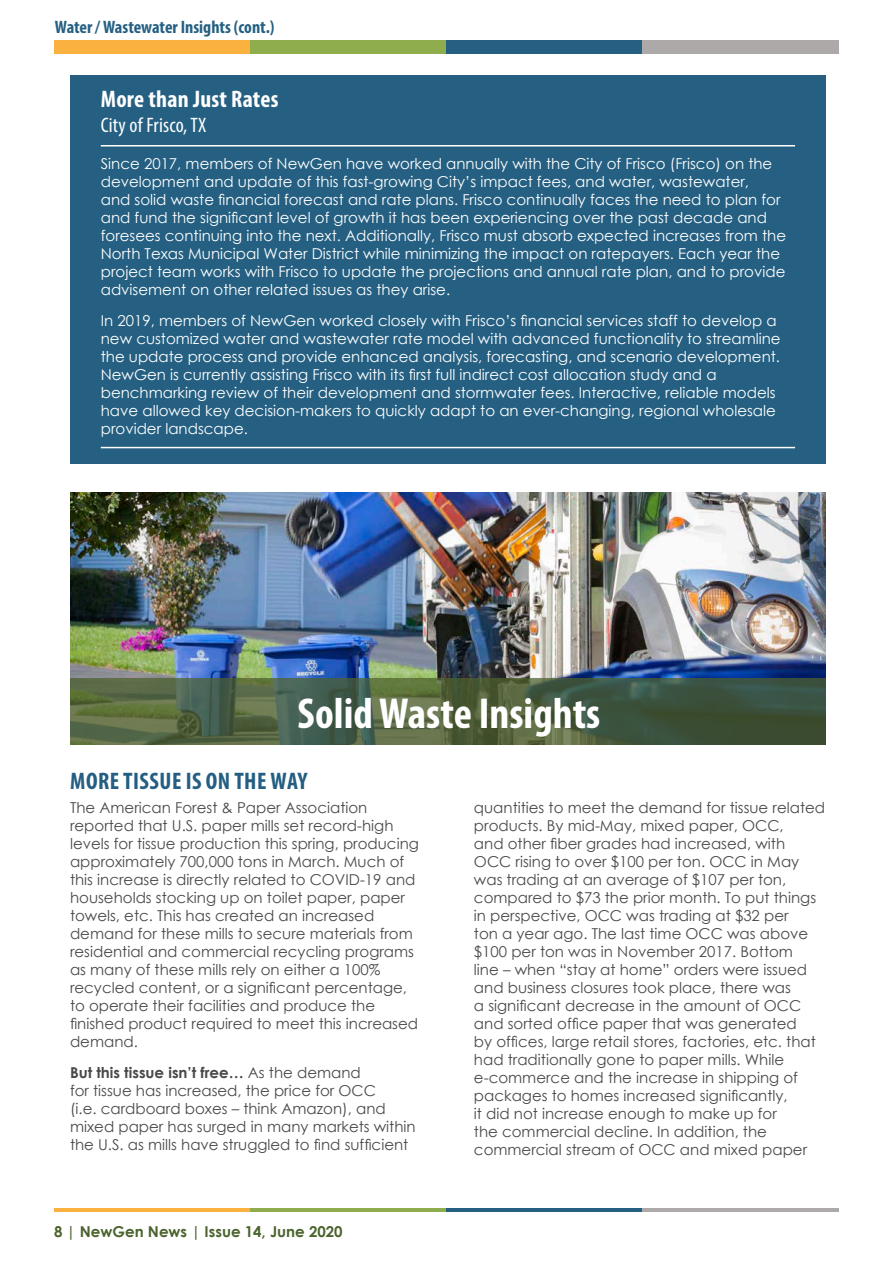
<style>
.page{position:relative;width:893px;height:1263px;background:#fff}
.page>*{position:absolute;margin:0;border:0;box-sizing:border-box;transform-origin:0 0}
.Head_1{font:700 condensed 43.5px "Myriad Pro";color:#fff}
.Left_Justify{font:700 condensed 24px "Myriad Pro";letter-spacing:.02em;color:#245e82}
.Left_Justify-2{font:700 condensed 24px "Myriad Pro";letter-spacing:.01em;color:#fff}
.Left_Justify-3{font:condensed 21px "Myriad Pro";letter-spacing:.01em;color:#fff}
.Head_1-2{font:700 condensed 18px "Myriad Pro";color:#256082}
.t1{font:15px/18px "Century Gothic";color:#4a494a}
.t2{font:15px/18px "Century Gothic";color:#fff}
.Head_3{font:700 15px "Century Gothic";color:#4b632c}
.s1{font-weight:700}
</style>
<div class="page">
<div style="left:55px;top:41px;width:196px;height:13px;background:#fbb13f"></div>
<div style="left:251px;top:41px;width:196px;height:13px;background:#8fad4d"></div>
<div style="left:447px;top:41px;width:196px;height:13px;background:#256082"></div>
<div style="left:643px;top:41px;width:196px;height:13px;background:#aca9a8"></div>
<hr style="left:54px;top:1209px;width:196px;height:3px;background:#fbb13f">
<hr style="left:250px;top:1209px;width:196px;height:3px;background:#8fad4d">
<hr style="left:446px;top:1209px;width:197px;height:3px;background:#256082">
<hr style="left:643px;top:1209px;width:196px;height:3px;background:#aca9a8">
<div style="left:70px;top:76px;width:755px;height:388px;background:#256082"></div>
<hr style="left:101px;top:145px;width:694px;height:1px;background:#fff">
<hr style="left:101px;top:447px;width:694px;height:1px;background:#fff">
<img style="left:70px;top:492px;width:755px;height:186px">
<svg style="left:70px;top:678px;width:755px;height:67px;background:#4b5f42"></svg>
<p class="Head_1-2" style="left:55px;top:16px;width:221px">Water / Wastewater Insights (cont.)</p>
<p class="Left_Justify-2" style="left:101px;top:84px;width:179px">More than Just Rates</p>
<p class="Left_Justify-3" style="left:101px;top:112px;width:107px">City of Frisco, TX</p>
<p class="t2" style="left:101px;top:154px;width:687px">Since 2017, members of NewGen have worked annually with the City of Frisco (Frisco) on the development and update of this fast-growing City’s impact fees, and water, wastewater,<br>and solid waste financial forecast and rate plans. Frisco continually faces the need to plan for and fund the significant level of growth it has been experiencing over the past decade and foresees continuing into the next. Additionally, Frisco must absorb expected increases from the North Texas Municipal Water District while minimizing the impact on ratepayers. Each year the project team works with Frisco to update the projections and annual rate plan, and to provide advisement on other related issues as they arise.</p>
<p class="t2" style="left:101px;top:312px;width:681px">In 2019, members of NewGen worked closely with Frisco’s financial services staff to develop a new customized water and wastewater rate model with advanced functionality to streamline the update process and provide enhanced analysis, forecasting, and scenario development.<br>NewGen is currently assisting Frisco with its first full indirect cost allocation study and a benchmarking review of their development and stormwater fees. Interactive, reliable models have allowed key decision-makers to quickly adapt to an ever-changing, regional wholesale provider landscape.</p>
<p class="Head_1" style="left:298px;top:686px;width:304px">Solid Waste Insights</p>
<p class="Left_Justify" style="left:70px;top:766px;width:239px">MORE TISSUE IS ON THE WAY</p>
<p class="t1" style="left:70px;top:798px;width:350px">The American Forest &amp; Paper Association reported that U.S. paper mills set record-high levels for tissue production this spring, producing approximately 700,000 tons in March. Much of this increase is directly related to COVID-19 and households stocking up on toilet paper, paper towels, etc. This has created an increased demand for these mills to secure materials from residential and commercial recycling programs as many of these mills rely on either a 100% recycled content, or a significant percentage, to operate their facilities and produce the finished product required to meet this increased demand.</p>
<p class="t1" style="left:70px;top:1064px;width:347px"><span class="s1">But this tissue isn’t free…</span> As the demand<br>for tissue has increased, the price for OCC<br>(i.e. cardboard boxes – think Amazon), and mixed paper has surged in many markets within the U.S. as mills have struggled to find sufficient</p>
<p class="Head_3" style="left:54px;top:1220px;width:290px">8 | NewGen News | Issue 14, June 2020</p>
<p class="t1" style="left:474px;top:798px;width:353px">quantities to meet the demand for tissue related products. By mid-May, mixed paper, OCC,<br>and other fiber grades had increased, with OCC rising to over $100 per ton. OCC in May was trading at an average of $107 per ton, compared to $73 the prior month. To put things in perspective, OCC was trading at $32 per<br>ton a year ago. The last time OCC was above $100 per ton was in November 2017. Bottom<br>line – when “stay at home” orders were issued and business closures took place, there was<br>a significant decrease in the amount of OCC and sorted office paper that was generated<br>by offices, large retail stores, factories, etc. that had traditionally gone to paper mills. While e-commerce and the increase in shipping of packages to homes increased significantly,<br>it did not increase enough to make up for<br>the commercial decline. In addition, the commercial stream of OCC and mixed paper</p>
</div>
